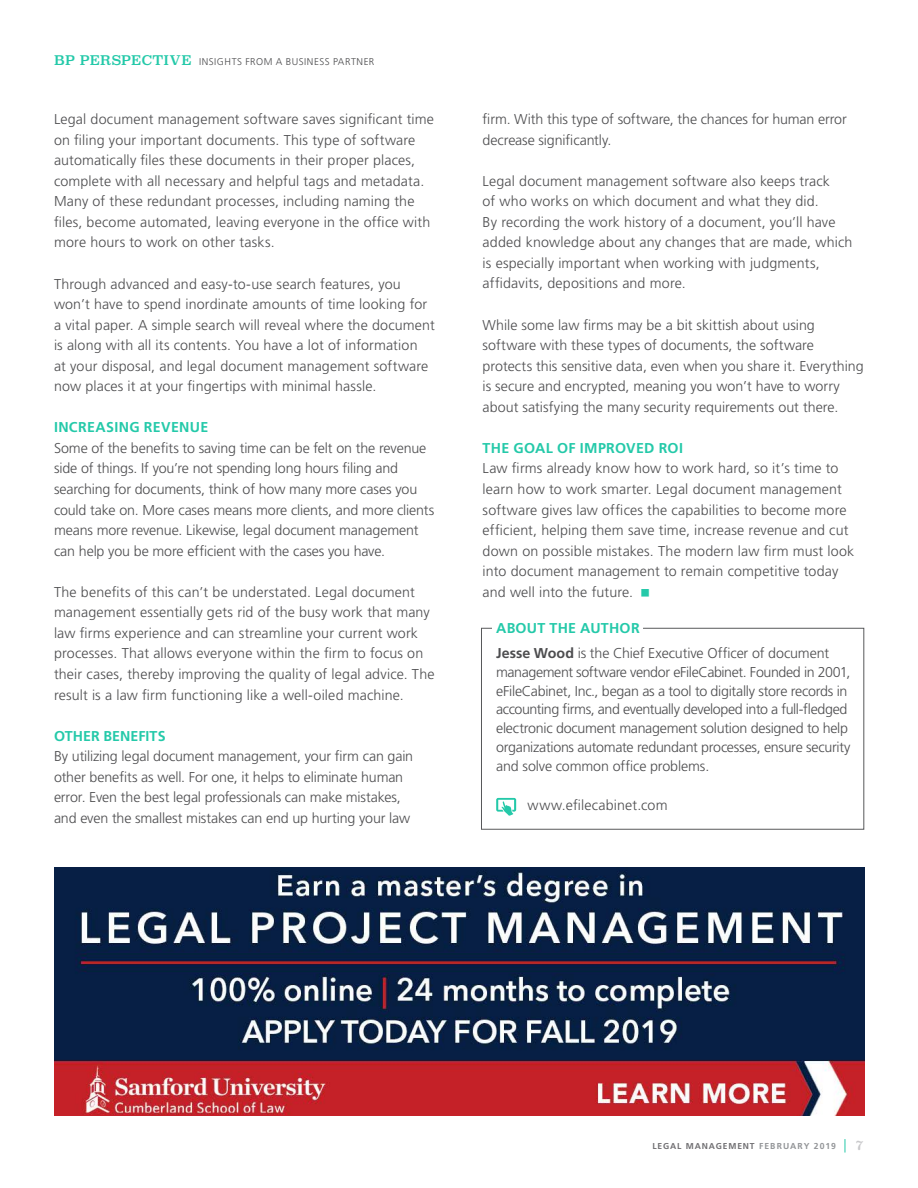
<style>
.page{position:relative;width:918px;height:1188px;background:#fff}
.page>*{position:absolute;margin:0;border:0;box-sizing:border-box;transform-origin:0 0}
.t1{font:300 14.25px/20.5px "Frutiger";letter-spacing:.005em;color:#4d4d4f}
.t2{font:300 14.25px/18.8px "Frutiger";letter-spacing:-.02em;color:#4d4d4f}
.t3{font:700 14.25px "Frutiger";letter-spacing:.02em;color:#24c9a9}
.t4{font:700 14.25px "Frutiger";color:#24c9a9}
.t5{font:13.5px "Superclarendon Rg";color:#c9c9cb}
.t6{font:300 9.9px "Frutiger";letter-spacing:.05em;color:#4d4d4f}
.t7{font:700 8.55px "Frutiger";letter-spacing:.1em;color:#717073}
.s1{font-family:"Superclarendon Rg";font-weight:400;font-size:13.35px;color:#24c9a9}
.s2{font-weight:700;color:#24c9a9}
.s3{font-weight:700}
.s4{font-size:8.7px;color:#939598}
</style>
<div class="page">
<svg style="left:845px;top:1139px;width:1px;height:14px"></svg>
<div style="left:481px;top:628px;width:383px;height:201px;border:1px solid #58595b"></div>
<svg style="left:496px;top:798px;width:20px;height:18px"></svg>
<img style="left:55px;top:867px;width:810px;height:249px">
<svg style="left:485px;top:627px;width:168px;height:3px"></svg>
<p class="t6" style="left:54px;top:56px;width:322px"><span class="s1">BP PERSPECTIVE</span> INSIGHTS FROM A BUSINESS PARTNER</p>
<p class="t1" style="left:54px;top:109px;width:382px">Legal document management software saves significant time on filing your important documents. This type of software automatically files these documents in their proper places, complete with all necessary and helpful tags and metadata.<br>Many of these redundant processes, including naming the files, become automated, leaving everyone in the office with more hours to work on other tasks.</p>
<p class="t1" style="left:54px;top:274px;width:382px">Through advanced and easy-to-use search features, you won’t have to spend inordinate amounts of time looking for a vital paper. A simple search will reveal where the document is along with all its contents. You have a lot of information<br>at your disposal, and legal document management software now places it at your fingertips with minimal hassle.</p>
<p class="t3" style="left:54px;top:419px;width:156px">INCREASING REVENUE</p>
<p class="t1" style="left:54px;top:438px;width:382px">Some of the benefits to saving time can be felt on the revenue side of things. If you’re not spending long hours filing and searching for documents, think of how many more cases you could take on. More cases means more clients, and more clients means more revenue. Likewise, legal document management can help you be more efficient with the cases you have.</p>
<p class="t1" style="left:54px;top:582px;width:382px">The benefits of this can’t be understated. Legal document management essentially gets rid of the busy work that many law firms experience and can streamline your current work processes. That allows everyone within the firm to focus on their cases, thereby improving the quality of legal advice. The result is a law firm functioning like a well-oiled machine.</p>
<p class="t4" style="left:54px;top:727px;width:113px">OTHER BENEFITS</p>
<p class="t1" style="left:54px;top:746px;width:361px">By utilizing legal document management, your firm can gain other benefits as well. For one, it helps to eliminate human error. Even the best legal professionals can make mistakes, and even the smallest mistakes can end up hurting your law</p>
<p class="t1" style="left:483px;top:109px;width:366px">firm. With this type of software, the chances for human error decrease significantly.</p>
<p class="t1" style="left:483px;top:171px;width:371px">Legal document management software also keeps track<br>of who works on which document and what they did.<br>By recording the work history of a document, you’ll have added knowledge about any changes that are made, which is especially important when working with judgments, affidavits, depositions and more.</p>
<p class="t1" style="left:483px;top:315px;width:383px">While some law firms may be a bit skittish about using software with these types of documents, the software protects this sensitive data, even when you share it. Everything is secure and encrypted, meaning you won’t have to worry about satisfying the many security requirements out there.</p>
<p class="t3" style="left:483px;top:440px;width:202px">THE GOAL OF IMPROVED ROI</p>
<p class="t1" style="left:483px;top:458px;width:373px">Law firms already know how to work hard, so it’s time to learn how to work smarter. Legal document management software gives law offices the capabilities to become more efficient, helping them save time, increase revenue and cut down on possible mistakes. The modern law firm must look into document management to remain competitive today and well into the future.</p>
<p class="t1" style="left:496px;top:615px;width:334px;line-height:25.5px"><span class="s2">ABOUT THE AUTHOR<br></span><span class="s3">Jesse Wood</span> is the Chief Executive Officer of document</p>
<p class="t2" style="left:496px;top:663px;width:356px">management software vendor eFileCabinet. Founded in 2001, eFileCabinet, Inc., began as a tool to digitally store records in accounting firms, and eventually developed into a full-fledged electronic document management solution designed to help organizations automate redundant processes, ensure security and solve common office problems.</p>
<p class="t1" style="left:528px;top:795px;width:142px">www.efilecabinet.com</p>
<p class="t7" style="left:652px;top:1141px;width:185px">LEGAL MANAGEMENT <span class="s4">FEBRUARY 2019</span></p>
<p class="t5" style="left:856px;top:1137px;width:9px">7</p>
</div>
